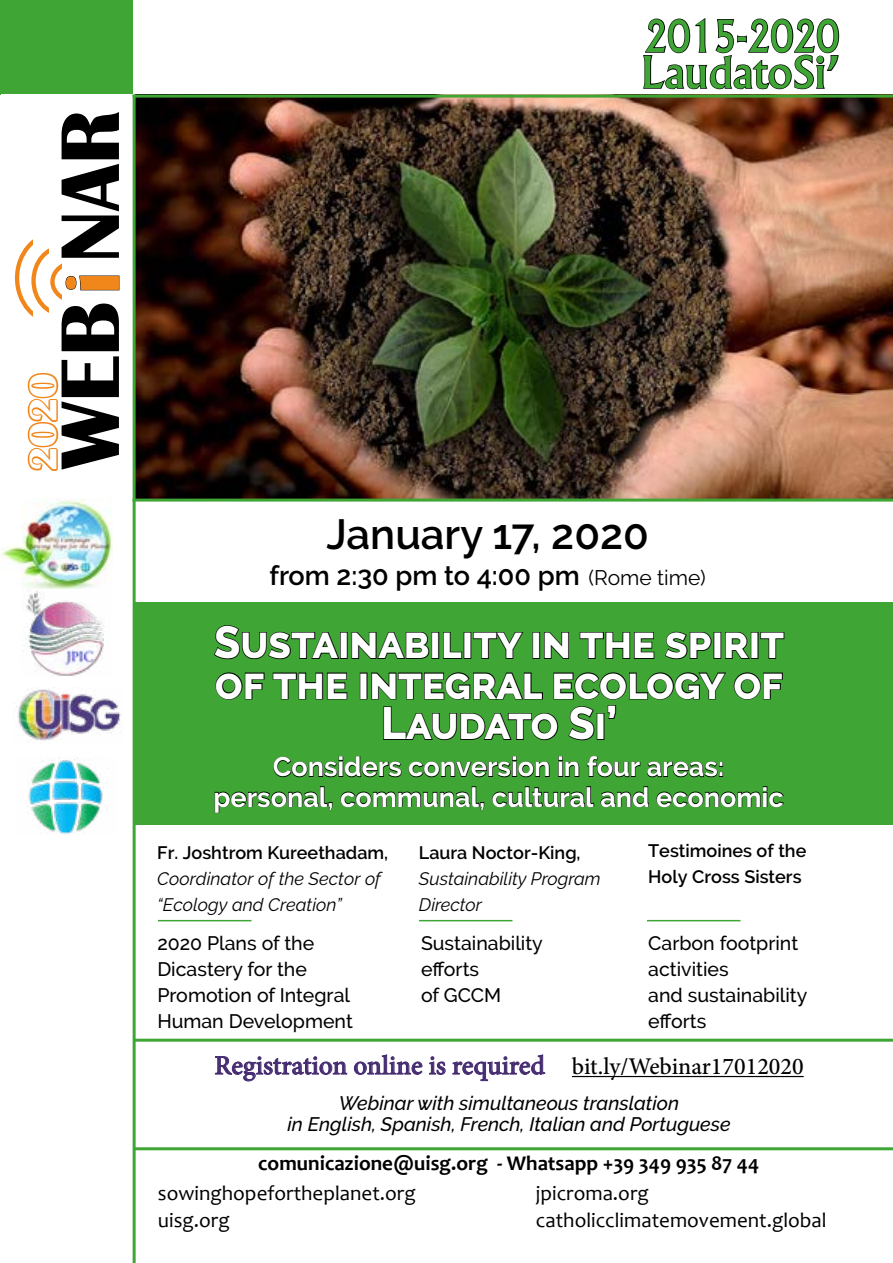
<style>
.page{position:relative;width:893px;height:1263px;background:#fff}
.page>*{position:absolute;margin:0;border:0;box-sizing:border-box;transform-origin:0 0}
.t1{font:700 86.1px "Britannic";letter-spacing:-.005em;color:#000}
.t2{font:800 45px/40.5px "Raleway";color:#fff;text-align:center;scale:.95 1}
.t3{font:600 42px "Raleway";color:#000}
.t4{font:500 42px "Albertus";color:#3fa535;scale:1.05 1}
.t5{font:500 42px "Albertus";color:#3fa535;scale:.87 1}
.t6{font:700 40.2px "Britannic";color:#fff}
.t7{font:700 27px/30px "Raleway";color:#fff;text-align:center}
.t8{font:500 27px "Minion Pro";color:#452c71}
.t9{font:600 27px "Raleway";color:#000}
.t10{font:21px "Candara";color:#000}
.t11{font:700 21px "Candara";color:#000}
.t12{font:500 19.5px/25.8px "Raleway";color:#000}
.t13{font:italic 500 19.5px/21px "Raleway";color:#000;text-align:center}
.t14{font:italic 18px/25.8px "Raleway";color:#000}
.t15{font:600 18px/25.5px "Raleway";color:#000}
.s1{font-size:77.4px;color:#f1861a}
.s2{font-weight:400;font-size:21px}
.s3{font-size:24px;color:#000}
</style>
<div class="page">
<div style="left:134px;top:602px;width:759px;height:223px;background:#3fa535"></div>
<img style="left:136px;top:98px;width:757px;height:401px">
<div style="left:0;top:0;width:133px;height:95px;background:#3fa535"></div>
<svg style="left:214px;top:625px;width:126px;height:35px"></svg>
<div style="left:340px;top:632px;width:8px;height:27px;border:2px solid #000"></div>
<svg style="left:351px;top:632px;width:79px;height:27px"></svg>
<div style="left:432px;top:632px;width:7px;height:27px;border:2px solid #000"></div>
<svg style="left:443px;top:632px;width:20px;height:27px"></svg>
<div style="left:464px;top:632px;width:7px;height:27px;border:2px solid #000"></div>
<svg style="left:473px;top:632px;width:51px;height:27px"></svg>
<div style="left:532px;top:632px;width:8px;height:27px;border:2px solid #000"></div>
<svg style="left:544px;top:632px;width:25px;height:27px"></svg>
<svg style="left:579px;top:632px;width:76px;height:27px"></svg>
<svg style="left:665px;top:631px;width:47px;height:29px"></svg>
<div style="left:713px;top:632px;width:8px;height:27px;border:2px solid #000"></div>
<svg style="left:725px;top:632px;width:26px;height:27px"></svg>
<div style="left:751px;top:632px;width:7px;height:27px;border:2px solid #000"></div>
<svg style="left:760px;top:632px;width:25px;height:27px"></svg>
<svg style="left:215px;top:672px;width:50px;height:28px"></svg>
<svg style="left:272px;top:672px;width:76px;height:28px"></svg>
<div style="left:360px;top:672px;width:7px;height:27px;border:2px solid #000"></div>
<svg style="left:733px;top:672px;width:50px;height:28px"></svg>
<svg style="left:371px;top:672px;width:355px;height:69px"></svg>
<svg style="left:214px;top:756px;width:570px;height:57px"></svg>
<div style="left:15px;top:231px;width:81px;height:94px;border:4px solid #f1861a;border-radius:50%"></div>
<svg style="left:34px;top:231px;width:27px;height:93px"></svg>
<div style="left:31px;top:245px;width:62px;height:71px;border:4px solid #f1861a;border-radius:50%"></div>
<div style="left:49px;top:232px;width:52px;height:95px;background:#fff"></div>
<div style="left:50px;top:260px;width:52px;height:43px;border:4px solid #f1861a;border-radius:50%"></div>
<div style="left:62px;top:249px;width:55px;height:73px;background:#fff"></div>
<svg style="left:27px;top:373px;width:32px;height:98px"></svg>
<svg style="left:65px;top:275px;width:55px;height:16px"></svg>
<img style="left:16px;top:689px;width:105px;height:52px">
<img style="left:1px;top:499px;width:112px;height:89px">
<img style="left:26px;top:591px;width:78px;height:85px">
<img style="left:28px;top:757px;width:80px;height:78px">
<svg style="left:643px;top:18px;width:197px;height:72px"></svg>
<hr style="left:133px;top:95px;width:760px;height:3px;background:#3fa535">
<hr style="left:133px;top:95px;width:3px;height:1168px;background:#3fa535">
<hr style="left:134px;top:1039px;width:759px;height:3px;background:#3fa535">
<hr style="left:158px;top:920px;width:93px;height:1px;background:#3fa535">
<hr style="left:647px;top:920px;width:93px;height:1px;background:#3fa535">
<hr style="left:419px;top:920px;width:93px;height:1px;background:#3fa535">
<hr style="left:133px;top:499px;width:760px;height:3px;background:#3fa535">
<hr style="left:572px;top:1076px;width:232px;height:1px;background:#000">
<svg style="left:215px;top:1056px;width:132px;height:25px"></svg>
<svg style="left:354px;top:1054px;width:68px;height:21px"></svg>
<svg style="left:429px;top:1056px;width:16px;height:19px"></svg>
<svg style="left:453px;top:1054px;width:92px;height:27px"></svg>
<hr style="left:135px;top:1147px;width:758px;height:3px;background:#3fa535">
<h1 class="t1" style="left:42px;top:469px;width:361px;rotate:-90deg">WEB<span class="s1">i</span>NAR</h1>
<h3 class="t6" style="left:20px;top:471px;width:100px;rotate:-90deg">2020</h3>
<h3 class="t5" style="left:645px;top:10px;width:225px">2015-2020</h3>
<h3 class="t4" style="left:641px;top:46px;width:190px">LaudatoSi’</h3>
<h3 class="t3" style="left:326px;top:510px;width:324px">January 17, 2020</h3>
<h3 class="t9" style="left:270px;top:560px;width:438px">from 2:30 pm to 4:00 pm <span class="s2">(Rome time)</span></h3>
<h2 class="t2" style="left:214px;top:622px;width:602px">Sustainability in the spirit of the integral ecology of<br>Laudato Si’</h2>
<h3 class="t7" style="left:213px;top:752px;width:572px">Considers conversion in four areas: personal, communal, cultural and economic</h3>
<p class="t15" style="left:157px;top:840px;width:232px">Fr. Joshtrom Kureethadam,</p>
<p class="t14" style="left:157px;top:866px;width:225px">Coordinator of the Sector of “Ecology and Creation”</p>
<p class="t12" style="left:157px;top:930px;width:197px">2020 Plans of the<br>Dicastery for the<br>Promotion of Integral<br>Human Development</p>
<p class="t15" style="left:419px;top:840px;width:163px">Laura Noctor-King,</p>
<p class="t14" style="left:419px;top:866px;width:183px">Sustainability Program<br>Director</p>
<p class="t12" style="left:421px;top:930px;width:123px">Sustainability efforts<br>of GCCM</p>
<p class="t15" style="left:648px;top:838px;width:160px">Testimoines of the<br>Holy Cross Sisters</p>
<p class="t12" style="left:648px;top:930px;width:161px">Carbon footprint activities<br>and sustainability efforts</p>
<h3 class="t8" style="left:214px;top:1047px;width:591px">Registration online is required <span class="s3">bit.ly/Webinar17012020</span></h3>
<p class="t13" style="left:288px;top:1093px;width:444px">Webinar with simultaneous translation<br>in English, Spanish, French, Italian and Portuguese</p>
<p class="t11" style="left:258px;top:1150px;width:503px">comunicazione@uisg.org - Whatsapp +39 349 935 87 44</p>
<p class="t10" style="left:158px;top:1179px;width:259px">sowinghopefortheplanet.org</p>
<p class="t10" style="left:536px;top:1179px;width:114px">jpicroma.org</p>
<p class="t10" style="left:158px;top:1206px;width:73px">uisg.org</p>
<p class="t10" style="left:536px;top:1206px;width:292px">catholicclimatemovement.global</p>
</div>
